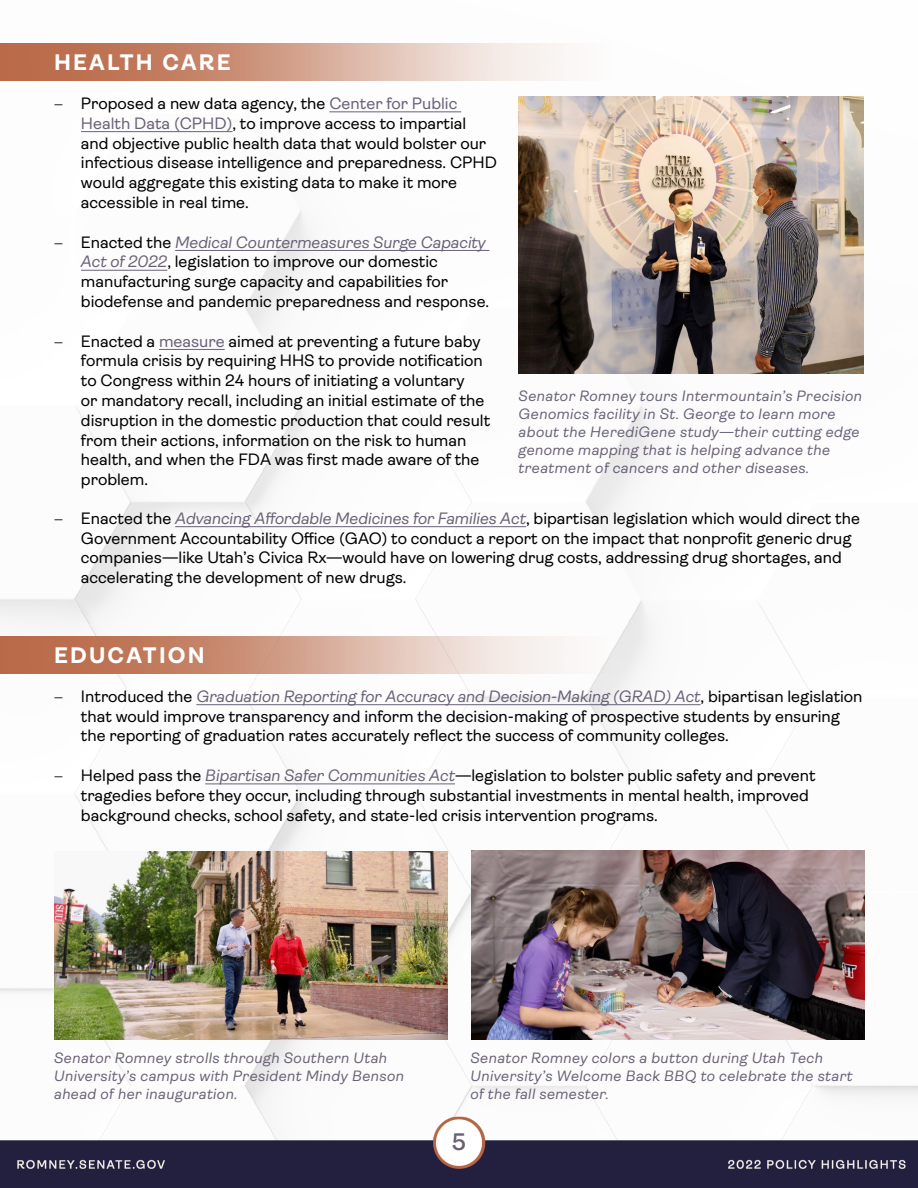
<style>
.page{position:relative;width:918px;height:1188px;background:#fff}
.page>*{position:absolute;margin:0;border:0;box-sizing:border-box;transform-origin:0 0}
.t1{font:600 24px "Ambit";color:#6a6177}
.t2{font:700 22.5px "Ambit";letter-spacing:.1em;color:#fff}
.t3{font:16.5px/19.8px "Ambit";color:#000}
.t4{font:italic 15px/18px "Ambit";letter-spacing:.03em;color:#6a6177}
.s1{font-family:"Minion Pro"}
.s2{color:#6a6177}
.s3{font-style:italic;color:#6a6177}
</style>
<div class="page">
<img style="left:0;top:96px;width:918px;height:1021px">
<img style="left:0;top:1117px;width:918px;height:59px">
<div style="left:0;top:1176px;width:918px;height:12px;background:#231f3f"></div>
<img style="left:0;top:43px;width:566px;height:38px">
<hr style="left:329px;top:111px;width:132px;height:1px;background:#6a6177">
<hr style="left:81px;top:131px;width:152px;height:1px;background:#6a6177">
<hr style="left:175px;top:250px;width:314px;height:1px;background:#6a6177">
<hr style="left:81px;top:270px;width:86px;height:1px;background:#6a6177">
<hr style="left:159px;top:349px;width:66px;height:1px;background:#6a6177">
<hr style="left:175px;top:526px;width:351px;height:1px;background:#6a6177">
<img style="left:519px;top:97px;width:345px;height:277px">
<img style="left:0;top:636px;width:698px;height:38px">
<hr style="left:196px;top:704px;width:505px;height:1px;background:#6a6177">
<hr style="left:205px;top:783px;width:250px;height:1px;background:#6a6177">
<img style="left:55px;top:851px;width:393px;height:189px">
<img style="left:471px;top:850px;width:393px;height:190px">
<h2 class="t2" style="left:54px;top:50px;width:178px">HEALTH CARE</h2>
<p class="t3" style="left:81px;top:94px;width:418px;text-indent:-27px"><span class="s1">−</span> Proposed a new data agency, the <span class="s2">Center for Public Health Data (CPHD)</span>, to improve access to impartial and objective public health data that would bolster our infectious disease intelligence and preparedness. CPHD would aggregate this existing data to make it more accessible in real time.</p>
<p class="t3" style="left:81px;top:232px;width:410px;text-indent:-27px"><span class="s1">−</span> Enacted the <span class="s3">Medical Countermeasures Surge Capacity Act of 2022</span>, legislation to improve our domestic manufacturing surge capacity and capabilities for biodefense and pandemic preparedness and response.</p>
<p class="t3" style="left:81px;top:331px;width:411px;text-indent:-27px"><span class="s1">−</span> Enacted a <span class="s2">measure</span> aimed at preventing a future baby formula crisis by requiring HHS to provide notification to Congress within 24 hours of initiating a voluntary<br>or mandatory recall, including an initial estimate of the disruption in the domestic production that could result from their actions, information on the risk to human health, and when the FDA was first made aware of the problem.</p>
<p class="t3" style="left:81px;top:508px;width:781px;text-indent:-27px"><span class="s1">−</span> Enacted the <span class="s3">Advancing Affordable Medicines for Families Act</span>, bipartisan legislation which would direct the Government Accountability Office (GAO) to conduct a report on the impact that nonprofit generic drug companies—like Utah’s Civica Rx—would have on lowering drug costs, addressing drug shortages, and accelerating the development of new drugs.</p>
<p class="t4" style="left:519px;top:387px;width:345px">Senator Romney tours Intermountain’s Precision Genomics facility in St. George to learn more about the HerediGene study—their cutting edge genome mapping that is helping advance the treatment of cancers and other diseases.</p>
<h2 class="t2" style="left:54px;top:643px;width:152px">EDUCATION</h2>
<p class="t3" style="left:81px;top:686px;width:783px;text-indent:-27px"><span class="s1">−</span> Introduced the <span class="s3">Graduation Reporting for Accuracy and Decision-Making (GRAD) Act</span>, bipartisan legislation that would improve transparency and inform the decision-making of prospective students by ensuring the reporting of graduation rates accurately reflect the success of community colleges.</p>
<p class="t3" style="left:81px;top:766px;width:736px;text-indent:-27px"><span class="s1">−</span> Helped pass the <span class="s3">Bipartisan Safer Communities Act</span>—legislation to bolster public safety and prevent tragedies before they occur, including through substantial investments in mental health, improved background checks, school safety, and state-led crisis intervention programs.</p>
<p class="t4" style="left:54px;top:1049px;width:351px">Senator Romney strolls through Southern Utah<br>University’s campus with President Mindy Benson ahead of her inauguration.</p>
<p class="t4" style="left:470px;top:1049px;width:384px">Senator Romney colors a button during Utah Tech<br>University’s Welcome Back BBQ to celebrate the start of the fall semester.</p>
<h1 class="t1" style="left:452px;top:1128px;width:16px">5</h1>
</div>
